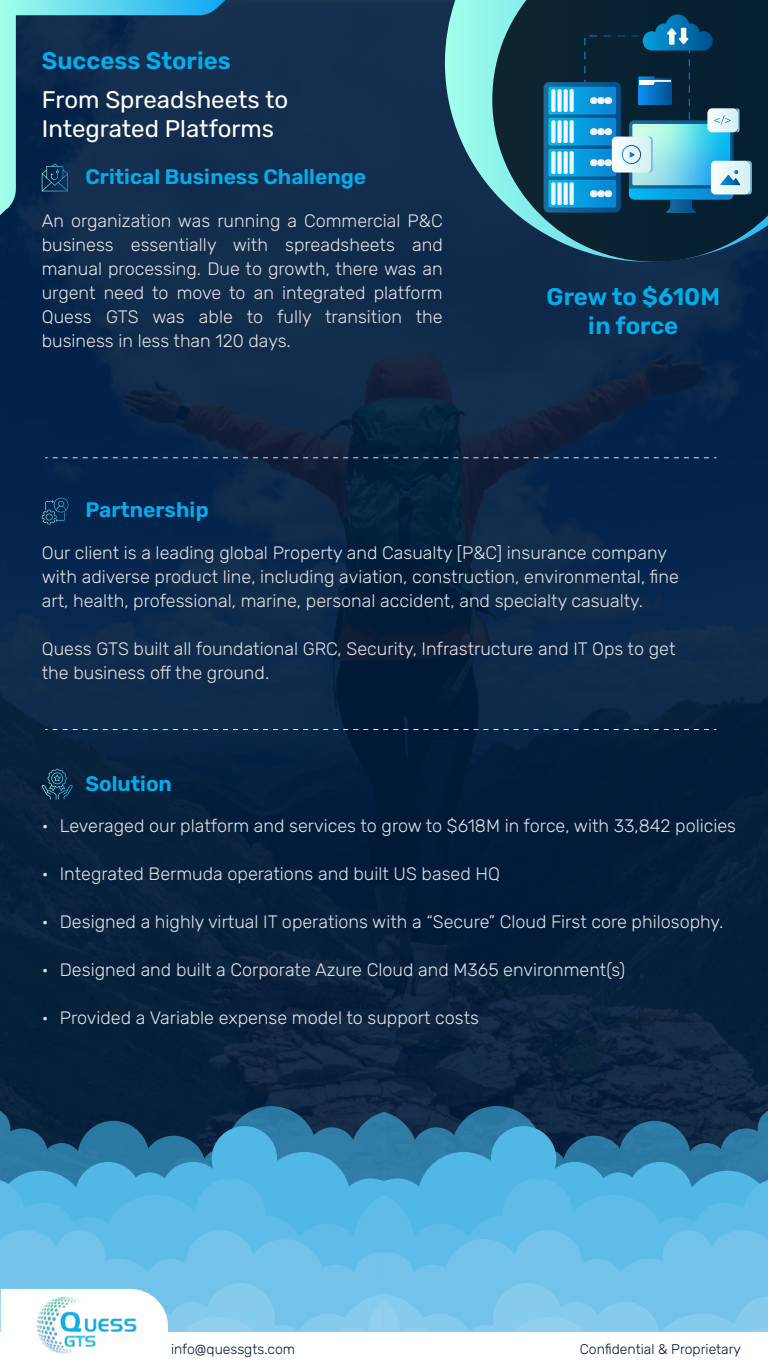
<style>
.page{position:relative;width:768px;height:1366px;background:#fff}
.page>*{position:absolute;margin:0;border:0;box-sizing:border-box;transform-origin:0 0}
.t1{font:24px/28.8px "Rubik";color:#fff}
.t2{font:600 24px/28.8px "Rubik";color:#00aeed;text-align:center}
.t3{font:600 21px "Rubik";color:#00aeed}
.t4{font:300 18px/24px "Rubik";color:#e0e1e2}
.t5{font:300 14px "Rubik";color:#001c3d}
</style>
<div class="page">
<div style="left:0;top:0;width:768px;height:1366px;background:linear-gradient(to right,#0b2645,#0a2443)"></div>
<svg style="left:445px;top:0;width:47px;height:262px;background:#5c9da4"></svg>
<svg style="left:0;top:0;width:225px;height:215px;background:#1e4462"></svg>
<svg style="left:492px;top:0;width:276px;height:262px;background:#183b4b"></svg>
<svg style="left:42px;top:164px;width:26px;height:27px"></svg>
<svg style="left:42px;top:498px;width:26px;height:26px"></svg>
<svg style="left:48px;top:769px;width:19px;height:22px"></svg>
<svg style="left:0;top:1106px;width:768px;height:260px;background:#6bb1d4"></svg>
<img style="left:35px;top:1294px;width:106px;height:64px">
<svg style="left:45px;top:457px;width:672px;height:1px"></svg>
<svg style="left:45px;top:729px;width:672px;height:1px"></svg>
<svg style="left:544px;top:14px;width:208px;height:199px;background:#326f8c"></svg>
<h1 class="t2" style="left:42px;top:47px;width:190px">Success Stories</h1>
<h1 class="t1" style="left:42px;top:86px;width:248px">From Spreadsheets to<br>Integrated Platforms</h1>
<p class="t3" style="left:85px;top:165px;width:282px">Critical Business Challenge</p>
<p class="t4" style="left:42px;top:209px;width:403px;text-align:justify">An organization was running a Commercial P&amp;C business essentially with spreadsheets and manual processing. Due to growth, there was an urgent need to move to an integrated platform Quess GTS was able to fully transition the business in less than 120 days.</p>
<h1 class="t2" style="left:547px;top:283px;width:175px">Grew to $610M in force</h1>
<p class="t3" style="left:85px;top:498px;width:125px">Partnership</p>
<p class="t4" style="left:42px;top:541px;width:639px">Our client is a leading global Property and Casualty [P&amp;C] insurance company with adiverse product line, including aviation, construction, environmental, fine art, health, professional, marine, personal accident, and specialty casualty.</p>
<p class="t4" style="left:42px;top:637px;width:635px">Quess GTS built all foundational GRC, Security, Infrastructure and IT Ops to get the business off the ground.</p>
<p class="t3" style="left:85px;top:772px;width:88px">Solution</p>
<p class="t4" style="left:42px;top:814px;width:696px">• Leveraged our platform and services to grow to $618M in force, with 33,842 policies</p>
<p class="t4" style="left:42px;top:862px;width:460px">• Integrated Bermuda operations and built US based HQ</p>
<p class="t4" style="left:42px;top:910px;width:683px">• Designed a highly virtual IT operations with a “Secure” Cloud First core philosophy.</p>
<p class="t4" style="left:42px;top:958px;width:585px">• Designed and built a Corporate Azure Cloud and M365 environment(s)</p>
<p class="t4" style="left:42px;top:1006px;width:439px">• Provided a Variable expense model to support costs</p>
<p class="t5" style="left:171px;top:1341px;width:126px">info@quessgts.com</p>
<p class="t5" style="left:580px;top:1341px;width:163px">Confidential &amp; Proprietary</p>
</div>
